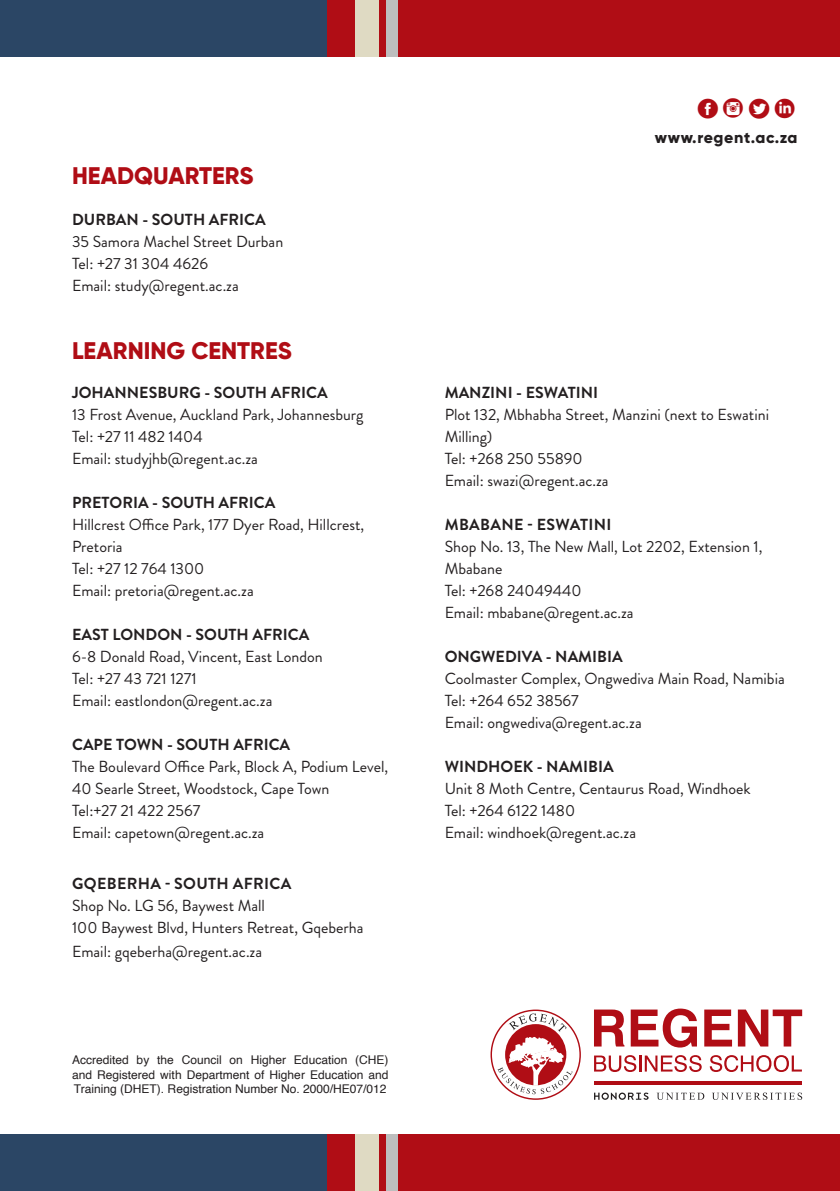
<style>
.page{position:relative;width:840px;height:1191px;background:#fff}
.page>*{position:absolute;margin:0;border:0;box-sizing:border-box;transform-origin:0 0}
.t1{font:36px "Social Circles";color:#b00d15}
.t2{font:800 24px "Gilroy";color:#b00d15}
.t3{font:16px/22px "Brandon Grotesque";color:#231f20}
.t4{font:700 16px "Brandon Grotesque";color:#231f20}
.t5{font:700 16px "Brandon Grotesque";letter-spacing:.02em;color:#231f20}
.t6{font:800 16px "Gilroy";letter-spacing:.04em;color:#231f20}
.t7{font:12px/14.4px "Helvetica";color:#231f20;text-align:justify}
</style>
<div class="page">
<div style="left:0;top:0;width:839px;height:57px;background:#b00d15"></div>
<div style="left:0;top:1134px;width:839px;height:57px;background:#b00d15"></div>
<div style="left:0;top:0;width:326px;height:57px;background:#2b4665"></div>
<div style="left:0;top:1134px;width:326px;height:57px;background:#2b4665"></div>
<div style="left:355px;top:0;width:23px;height:57px;background:#dfdac3"></div>
<div style="left:355px;top:1134px;width:23px;height:57px;background:#dfdac3"></div>
<div style="left:386px;top:0;width:12px;height:57px;background:#bdbebe"></div>
<div style="left:386px;top:1134px;width:12px;height:57px;background:#bdbebe"></div>
<svg style="left:594px;top:1081px;width:207px;height:3px"></svg>
<svg style="left:656px;top:1092px;width:48px;height:7px"></svg>
<svg style="left:712px;top:1092px;width:89px;height:7px"></svg>
<svg style="left:594px;top:1092px;width:54px;height:7px"></svg>
<svg style="left:594px;top:1009px;width:30px;height:37px"></svg>
<svg style="left:630px;top:1008px;width:66px;height:39px"></svg>
<svg style="left:704px;top:1009px;width:27px;height:37px"></svg>
<svg style="left:737px;top:1009px;width:64px;height:37px"></svg>
<svg style="left:594px;top:1055px;width:42px;height:17px"></svg>
<hr style="left:638px;top:1055px;width:3px;height:16px;background:#b00d15">
<svg style="left:644px;top:1055px;width:57px;height:17px"></svg>
<svg style="left:709px;top:1055px;width:92px;height:17px"></svg>
<svg style="left:491px;top:1010px;width:89px;height:89px"></svg>
<svg style="left:497px;top:1013px;width:75px;height:81px"></svg>
<p class="t2" style="left:72px;top:160px;width:183px">HEADQUARTERS</p>
<p class="t4" style="left:72px;top:208px;width:195px">DURBAN - SOUTH AFRICA</p>
<p class="t3" style="left:72px;top:230px;width:212px">35 Samora Machel Street Durban</p>
<p class="t3" style="left:72px;top:252px;width:137px">Tel: +27 31 304 4626</p>
<p class="t3" style="left:72px;top:274px;width:168px">Email: study@regent.ac.za</p>
<p class="t2" style="left:72px;top:335px;width:221px">LEARNING CENTRES</p>
<p class="t4" style="left:72px;top:381px;width:257px">JOHANNESBURG - SOUTH AFRICA</p>
<p class="t3" style="left:72px;top:404px;width:293px">13 Frost Avenue, Auckland Park, Johannesburg</p>
<p class="t3" style="left:72px;top:426px;width:132px">Tel: +27 11 482 1404</p>
<p class="t3" style="left:72px;top:448px;width:187px">Email: studyjhb@regent.ac.za</p>
<p class="t4" style="left:72px;top:491px;width:205px">PRETORIA - SOUTH AFRICA</p>
<p class="t3" style="left:72px;top:514px;width:293px">Hillcrest Office Park, 177 Dyer Road, Hillcrest,<br>Pretoria</p>
<p class="t3" style="left:72px;top:558px;width:134px">Tel: +27 12 764 1300</p>
<p class="t3" style="left:72px;top:580px;width:183px">Email: pretoria@regent.ac.za</p>
<p class="t4" style="left:72px;top:623px;width:239px">EAST LONDON - SOUTH AFRICA</p>
<p class="t3" style="left:72px;top:646px;width:252px">6-8 Donald Road, Vincent, East London</p>
<p class="t3" style="left:72px;top:668px;width:126px">Tel: +27 43 721 1271</p>
<p class="t3" style="left:72px;top:690px;width:202px">Email: eastlondon@regent.ac.za</p>
<p class="t4" style="left:72px;top:733px;width:219px">CAPE TOWN - SOUTH AFRICA</p>
<p class="t3" style="left:72px;top:756px;width:317px">The Boulevard Office Park, Block A, Podium Level,</p>
<p class="t3" style="left:72px;top:778px;width:259px">40 Searle Street, Woodstock, Cape Town</p>
<p class="t3" style="left:72px;top:800px;width:130px">Tel:+27 21 422 2567</p>
<p class="t3" style="left:72px;top:822px;width:194px">Email: capetown@regent.ac.za</p>
<p class="t5" style="left:72px;top:872px;width:220px">GQEBERHA - SOUTH AFRICA</p>
<p class="t3" style="left:72px;top:895px;width:194px">Shop No. LG 56, Baywest Mall</p>
<p class="t3" style="left:72px;top:917px;width:293px">100 Baywest Blvd, Hunters Retreat, Gqeberha</p>
<p class="t3" style="left:72px;top:941px;width:191px">Email: gqeberha@regent.ac.za</p>
<p class="t7" style="left:72px;top:1053px;width:318px">Accredited by the Council on Higher Education (CHE) and Registered with Department of Higher Education and Training (DHET). Registration Number No. 2000/HE07/012</p>
<p class="t1" style="left:694px;top:87px;width:104px">fitl</p>
<p class="t6" style="left:654px;top:128px;width:144px">www.regent.ac.za</p>
<p class="t4" style="left:444px;top:381px;width:155px">MANZINI - ESWATINI</p>
<p class="t3" style="left:444px;top:404px;width:326px">Plot 132, Mbhabha Street, Manzini (next to Eswatini<br>Milling)</p>
<p class="t3" style="left:444px;top:448px;width:139px">Tel: +268 250 55890</p>
<p class="t3" style="left:444px;top:470px;width:165px">Email: swazi@regent.ac.za</p>
<p class="t5" style="left:444px;top:513px;width:168px">MBABANE - ESWATINI</p>
<p class="t3" style="left:444px;top:536px;width:319px">Shop No. 13, The New Mall, Lot 2202, Extension 1,<br>Mbabane</p>
<p class="t3" style="left:444px;top:580px;width:138px">Tel: +268 24049440</p>
<p class="t3" style="left:444px;top:602px;width:190px">Email: mbabane@regent.ac.za</p>
<p class="t4" style="left:444px;top:645px;width:179px">ONGWEDIVA - NAMIBIA</p>
<p class="t3" style="left:444px;top:668px;width:341px">Coolmaster Complex, Ongwediva Main Road, Namibia</p>
<p class="t3" style="left:444px;top:690px;width:136px">Tel: +264 652 38567</p>
<p class="t3" style="left:444px;top:712px;width:198px">Email: ongwediva@regent.ac.za</p>
<p class="t4" style="left:444px;top:755px;width:170px">WINDHOEK - NAMIBIA</p>
<p class="t3" style="left:444px;top:778px;width:307px">Unit 8 Moth Centre, Centaurus Road, Windhoek</p>
<p class="t3" style="left:444px;top:800px;width:132px">Tel: +264 6122 1480</p>
<p class="t3" style="left:444px;top:822px;width:193px">Email: windhoek@regent.ac.za</p>
</div>
